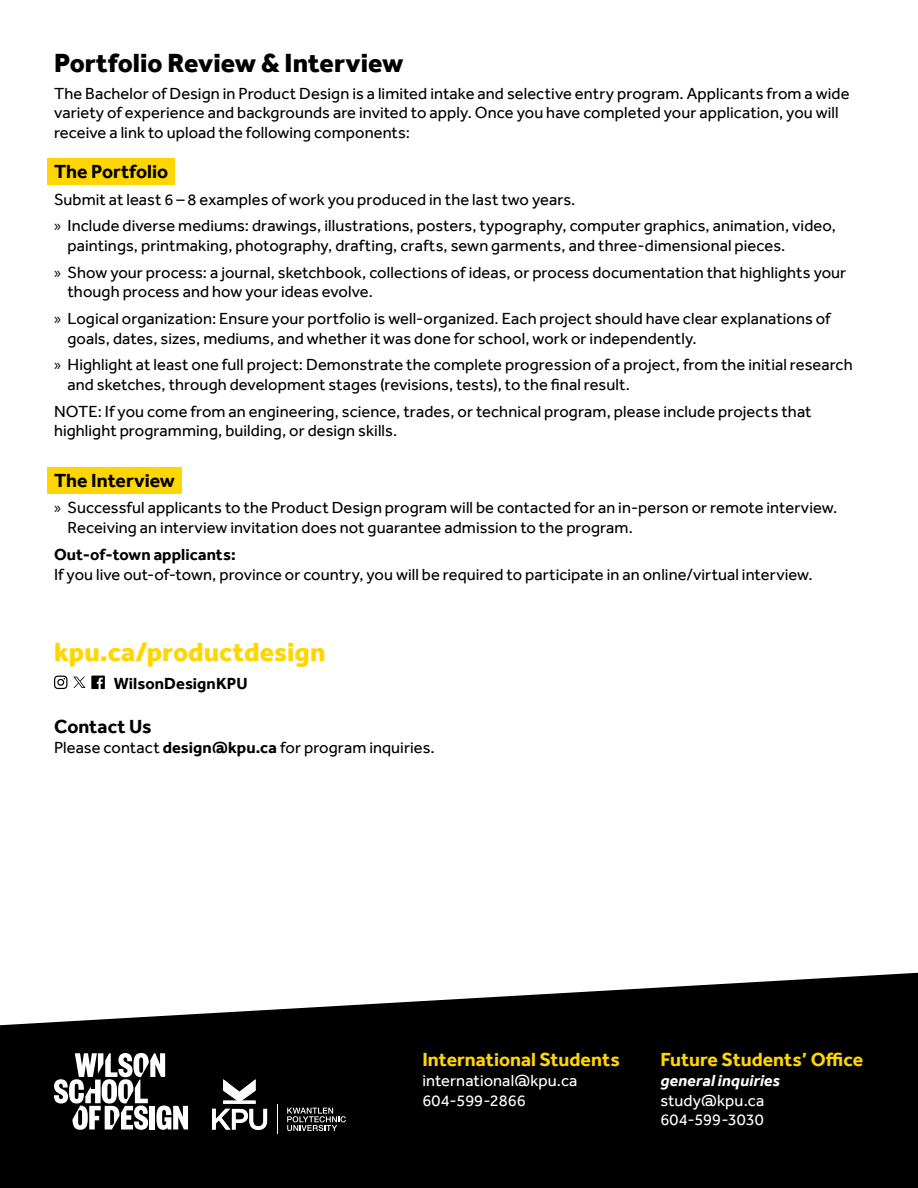
<style>
.page{position:relative;width:918px;height:1188px;background:#fff}
.page>*{position:absolute;margin:0;border:0;box-sizing:border-box;transform-origin:0 0}
.t1{font:800 27px "Effra";color:#000}
.t2{font:800 27px "Effra";color:#ffd600}
.t3{font:700 19.5px "Effra";color:#ffd600}
.t4{font:700 19.5px "Effra";color:#000}
.t5{font:16.5px/26.5px "Effra";letter-spacing:.005em;color:#000}
.t6{font:16.5px/19.8px "Effra";letter-spacing:.005em;color:#fff}
.t7{font:700 16.5px "Effra";letter-spacing:.005em;color:#000}
.t8{font:italic 700 16.5px "Effra";letter-spacing:.005em;color:#fff}
.s1{font-family:"Myriad Pro"}
.s2{font-weight:700}
</style>
<div class="page">
<svg style="left:0;top:973px;width:918px;height:215px;background:#212121"></svg>
<svg style="left:54px;top:1053px;width:134px;height:77px"></svg>
<hr style="left:277px;top:1104px;width:1px;height:30px;background:#fff">
<svg style="left:212px;top:1079px;width:55px;height:51px"></svg>
<svg style="left:287px;top:1108px;width:59px;height:23px"></svg>
<div style="left:47px;top:158px;width:128px;height:27px;background:#ffd600"></div>
<div style="left:47px;top:467px;width:135px;height:27px;background:#ffd600"></div>
<svg style="left:91px;top:676px;width:14px;height:13px"></svg>
<svg style="left:73px;top:677px;width:12px;height:11px"></svg>
<svg style="left:54px;top:676px;width:13px;height:13px"></svg>
<h1 class="t1" style="left:54px;top:47px;width:351px">Portfolio Review &amp; Interview</h1>
<p class="t5" style="left:54px;top:83px;width:797px;line-height:19.8px">The Bachelor of Design in Product Design is a limited intake and selective entry program. Applicants from a wide variety of experience and backgrounds are invited to apply. Once you have completed your application, you will receive a link to upload the following components:</p>
<p class="t4" style="left:54px;top:160px;width:116px">The Portfolio</p>
<p class="t5" style="left:54px;top:186px;width:783px">Submit at least 6 – 8 examples of work you produced in the last two years.<br><span class="s1">»</span> Include diverse mediums: drawings, illustrations, posters, typography, computer graphics, animation, video,</p>
<p class="t5" style="left:54px;top:232px;width:794px;text-indent:14px">paintings, printmaking, photography, drafting, crafts, sewn garments, and three-dimensional pieces.<br><span class="s1">»</span> Show your process: a journal, sketchbook, collections of ideas, or process documentation that highlights your</p>
<p class="t5" style="left:54px;top:278px;width:778px;text-indent:14px">though process and how your ideas evolve.<br><span class="s1">»</span> Logical organization: Ensure your portfolio is well-organized. Each project should have clear explanations of</p>
<p class="t5" style="left:54px;top:325px;width:800px;text-indent:14px">goals, dates, sizes, mediums, and whether it was done for school, work or independently.<br><span class="s1">»</span> Highlight at least one full project: Demonstrate the complete progression of a project, from the initial research</p>
<p class="t5" style="left:54px;top:371px;width:759px;text-indent:14px">and sketches, through development stages (revisions, tests), to the final result.<br>NOTE: If you come from an engineering, science, trades, or technical program, please include projects that</p>
<p class="t5" style="left:54px;top:418px;width:345px">highlight programming, building, or design skills.</p>
<p class="t4" style="left:54px;top:469px;width:122px">The Interview</p>
<p class="t5" style="left:68px;top:498px;width:771px;line-height:19.8px;text-indent:-14px"><span class="s1">»</span> Successful applicants to the Product Design program will be contacted for an in-person or remote interview.<br>Receiving an interview invitation does not guarantee admission to the program.</p>
<p class="t7" style="left:54px;top:544px;width:183px">Out-of-town applicants:</p>
<p class="t5" style="left:54px;top:561px;width:760px">If you live out-of-town, province or country, you will be required to participate in an online/virtual interview.</p>
<h1 class="t2" style="left:54px;top:636px;width:273px">kpu.ca/productdesign</h1>
<p class="t7" style="left:114px;top:674px;width:135px">WilsonDesignKPU</p>
<p class="t4" style="left:54px;top:715px;width:99px">Contact Us</p>
<p class="t5" style="left:54px;top:734px;width:382px">Please contact <span class="s2">design@kpu.ca</span> for program inquiries.</p>
<p class="t3" style="left:422px;top:1048px;width:199px">International Students</p>
<p class="t6" style="left:422px;top:1070px;width:157px">international@kpu.ca<br>604-599-2866</p>
<p class="t3" style="left:660px;top:1048px;width:204px">Future Students’ Office</p>
<p class="t8" style="left:660px;top:1070px;width:121px">general inquiries</p>
<p class="t6" style="left:660px;top:1090px;width:105px">study@kpu.ca<br>604-599-3030</p>
</div>
